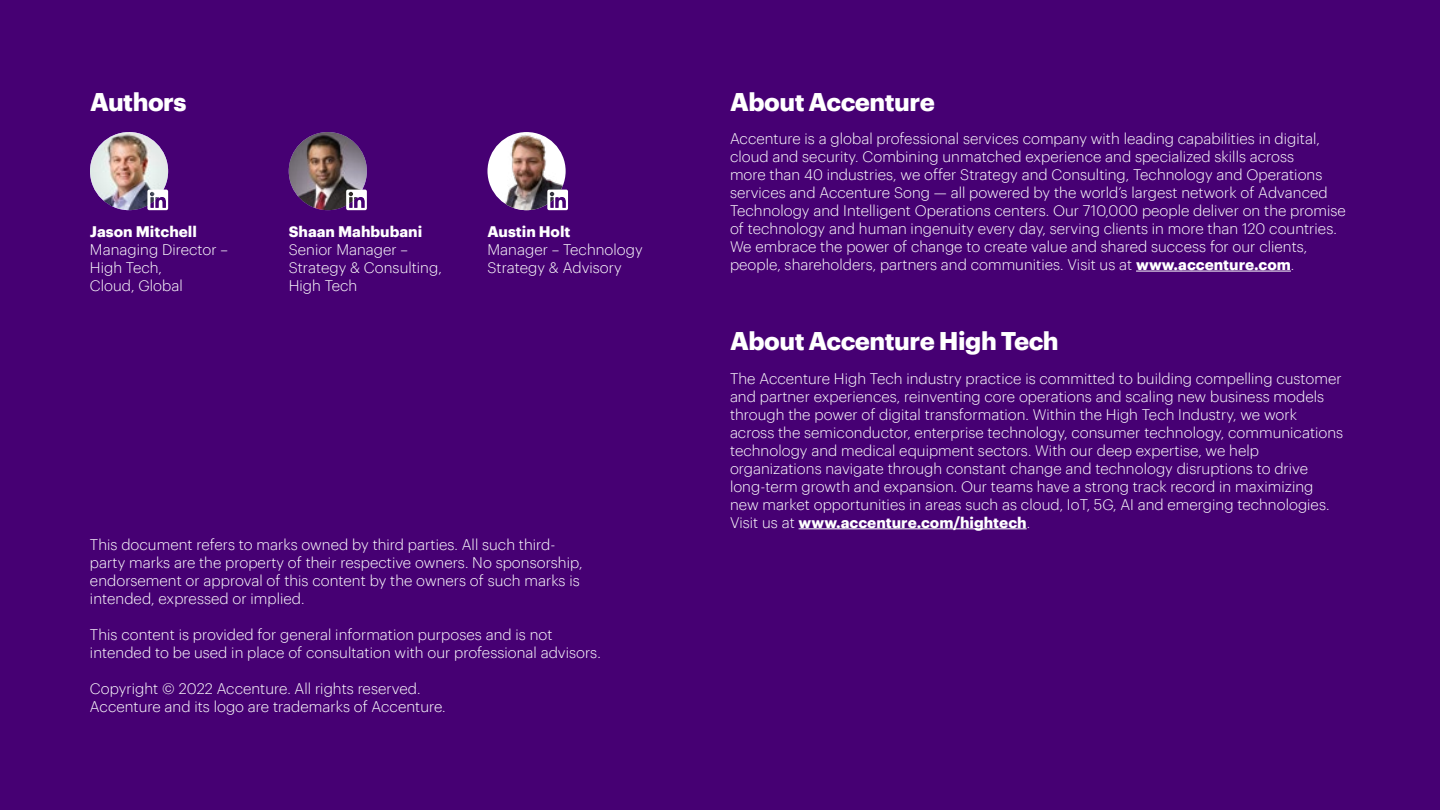
<style>
.page{position:relative;width:1440px;height:810px;background:#460073}
.page>*{position:absolute;margin:0;border:0;box-sizing:border-box;transform-origin:0 0}
.t1{font:700 25px "Graphik";letter-spacing:-.02em;color:#fff}
.t2{font:300 15px/18px "Graphik";color:#fff}
.t3{font:700 15px "Graphik";color:#fff}
.s1{font-weight:700}
</style>
<div class="page">
<hr style="left:1136px;top:271px;width:155px;height:1px;background:#fff">
<hr style="left:799px;top:528px;width:228px;height:1px;background:#fff">
<img style="left:90px;top:132px;width:78px;height:78px;border-radius:39px">
<img style="left:289px;top:132px;width:78px;height:78px;border-radius:39px">
<img style="left:488px;top:132px;width:78px;height:78px;border-radius:39px">
<svg style="left:147px;top:190px;width:21px;height:20px"></svg>
<svg style="left:346px;top:190px;width:21px;height:20px"></svg>
<svg style="left:547px;top:190px;width:21px;height:20px"></svg>
<h1 class="t1" style="left:90px;top:82px;width:98px">Authors</h1>
<h1 class="t1" style="left:730px;top:82px;width:207px">About Accenture</h1>
<p class="t3" style="left:90px;top:220px;width:108px">Jason Mitchell</p>
<p class="t2" style="left:90px;top:240px;width:140px">Managing Director –<br>High Tech,<br>Cloud, Global</p>
<p class="t3" style="left:289px;top:220px;width:135px">Shaan Mahbubani</p>
<p class="t2" style="left:289px;top:240px;width:155px">Senior Manager –<br>Strategy &amp; Consulting,<br>High Tech</p>
<p class="t3" style="left:487px;top:220px;width:85px">Austin Holt</p>
<p class="t2" style="left:487px;top:240px;width:157px">Manager – Technology<br>Strategy &amp; Advisory</p>
<p class="t2" style="left:90px;top:535px;width:494px">This document refers to marks owned by third parties. All such third&shy;party marks are the property of their respective owners. No sponsorship, endorsement or approval of this content by the owners of such marks is intended, expressed or implied.</p>
<p class="t2" style="left:90px;top:625px;width:512px">This content is provided for general information purposes and is not intended to be used in place of consultation with our professional advisors.</p>
<p class="t2" style="left:90px;top:679px;width:357px">Copyright © 2022 Accenture. All rights reserved.<br>Accenture and its logo are trademarks of Accenture.</p>
<p class="t2" style="left:730px;top:129px;width:617px">Accenture is a global professional services company with leading capabilities in digital, cloud and security. Combining unmatched experience and specialized skills across<br>more than 40 industries, we offer Strategy and Consulting, Technology and Operations services and Accenture Song — all powered by the world’s largest network of Advanced Technology and Intelligent Operations centers. Our 710,000 people deliver on the promise of technology and human ingenuity every day, serving clients in more than 120 countries.<br>We embrace the power of change to create value and shared success for our clients, people, shareholders, partners and communities. Visit us at <span class="s1">www.accenture.com</span>.</p>
<h1 class="t1" style="left:730px;top:322px;width:330px">About Accenture High Tech</h1>
<p class="t2" style="left:730px;top:368px;width:615px">The Accenture High Tech industry practice is committed to building compelling customer and partner experiences, reinventing core operations and scaling new business models through the power of digital transformation. Within the High Tech Industry, we work across the semiconductor, enterprise technology, consumer technology, communications technology and medical equipment sectors. With our deep expertise, we help organizations navigate through constant change and technology disruptions to drive long-term growth and expansion. Our teams have a strong track record in maximizing new market opportunities in areas such as cloud, IoT, 5G, AI and emerging technologies.<br>Visit us at <span class="s1">www.accenture.com/hightech</span>.</p>
</div>
